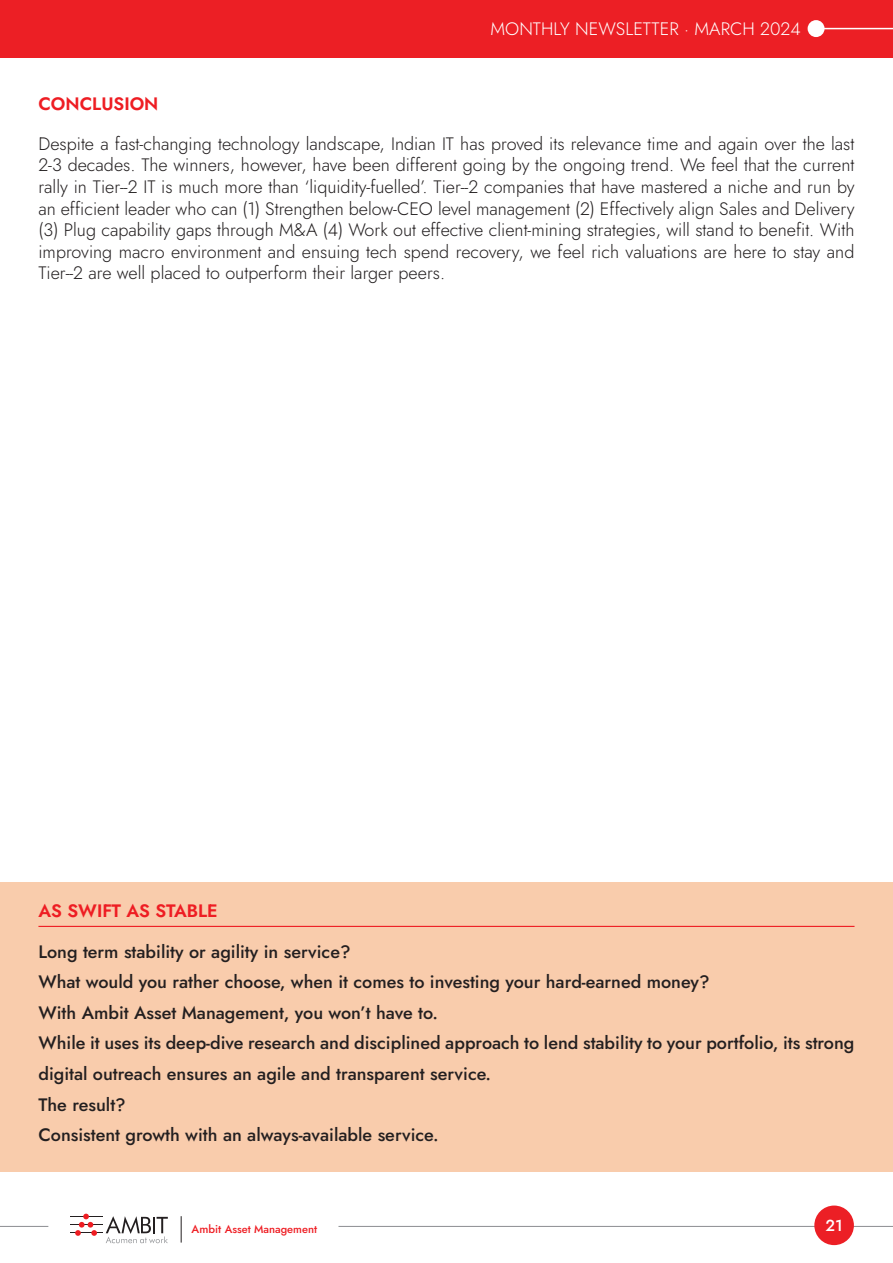
<style>
.page{position:relative;width:893px;height:1263px;background:#fff}
.page>*{position:absolute;margin:0;border:0;box-sizing:border-box;transform-origin:0 0}
.t1{font:300 18px/21.6px "Jost";color:#231f20;text-align:justify}
.t2{font:500 18px/30.6px "Jost";color:#231f20}
.t3{font:300 18px "Jost";color:#fff}
.t4{font:600 18px "Jost";color:#ee1d23}
.t5{font:500 15.9px "Jost";color:#fff}
.t6{font:500 11.1px "Jost";color:#ee1d23}
.s1{font-size:11.4px}
</style>
<div class="page">
<hr style="left:0;top:1226px;width:48px;height:1px;background:#949599">
<hr style="left:338px;top:1226px;width:555px;height:1px;background:#949599">
<div style="left:814px;top:1205px;width:40px;height:40px;background:#ec1f25;border-radius:50%"></div>
<hr style="left:70px;top:1216px;width:32px;height:1px;background:#231f20">
<hr style="left:70px;top:1224px;width:32px;height:1px;background:#231f20">
<hr style="left:70px;top:1232px;width:32px;height:1px;background:#231f20">
<svg style="left:75px;top:1214px;width:22px;height:22px"></svg>
<svg style="left:106px;top:1216px;width:62px;height:27px"></svg>
<svg style="left:181px;top:1216px;width:1px;height:26px"></svg>
<div style="left:0;top:882px;width:893px;height:289px;background:#f9ccac"></div>
<hr style="left:38px;top:926px;width:816px;height:1px;background:#ee1d23">
<div style="left:0;top:0;width:893px;height:57px;background:#ec1f25"></div>
<hr style="left:816px;top:28px;width:77px;height:1px;background:#fff">
<div style="left:808px;top:20px;width:16px;height:17px;background:#fff;border-radius:50%"></div>
<p class="t3" style="left:490px;top:17px;width:312px">MONTHLY NEWSLETTER · MARCH 2024</p>
<p class="t4" style="left:38px;top:91px;width:122px">CONCLUSION</p>
<p class="t1" style="left:38px;top:133px;width:818px">Despite a fast-changing technology landscape, Indian IT has proved its relevance time and again over the last 2-3 decades. The winners, however, have been different going by the ongoing trend. We feel that the current rally in Tier--2 IT is much more than ‘liquidity-fuelled’. Tier--2 companies that have mastered a niche and run by an efficient leader who can (1) Strengthen below-CEO level management (2) Effectively align Sales and Delivery (3) Plug capability gaps through M&amp;A (4) Work out effective client-mining strategies, will stand to benefit. With improving macro environment and ensuing tech spend recovery, we feel rich valuations are here to stay and Tier--2 are well placed to outperform their larger peers.</p>
<p class="t4" style="left:38px;top:899px;width:181px">AS SWIFT AS STABLE</p>
<p class="t2" style="left:38px;top:936px;width:817px">Long term stability or agility in service?<br>What would you rather choose, when it comes to investing your hard-earned money?<br>With Ambit Asset Management, you won’t have to.<br>While it uses its deep-dive research and disciplined approach to lend stability to your portfolio, its strong digital outreach ensures an agile and transparent service.<br>The result?<br>Consistent growth with an always-available service.</p>
<p class="t6" style="left:191px;top:1222px;width:127px"><span class="s1">Ambit</span> Asset Management</p>
<p class="t5" style="left:825px;top:1215px;width:19px">21</p>
</div>
